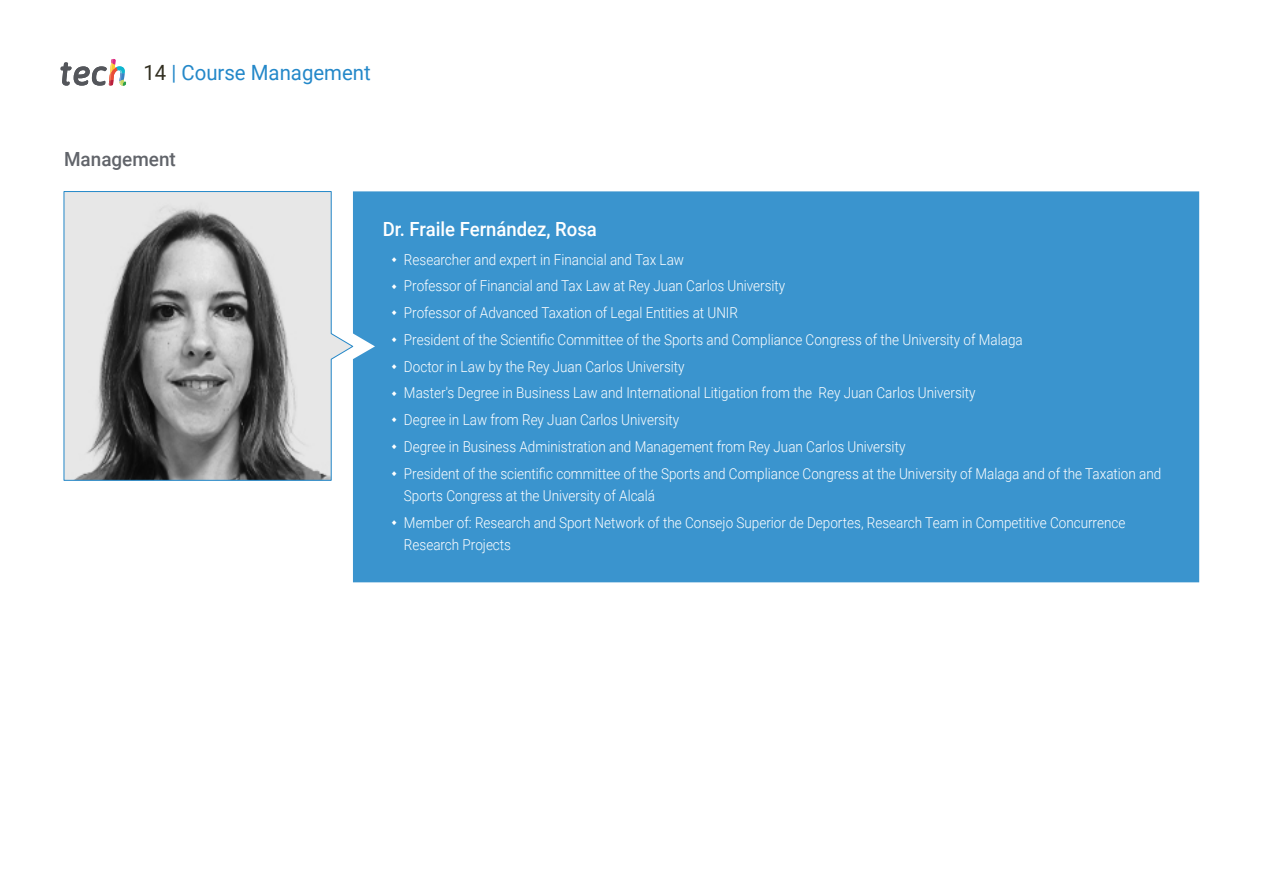
<style>
.page{position:relative;width:1263px;height:893px;background:#fff}
.page>*{position:absolute;margin:0;border:0;box-sizing:border-box;transform-origin:0 0}
.t1{font:21px "Roboto";color:#2488c9}
.t2{font:500 19.5px "Roboto";color:#fff;scale:.95 1}
.t3{font:500 19.5px "Roboto";color:#61646a}
.t4{font:300 15px/26.7px "Roboto";color:#fff;scale:.9 1}
.s1{color:#312e20}
</style>
<div class="page">
<div style="left:353px;top:191px;width:846px;height:391px;background:#3a94ce"></div>
<svg style="left:64px;top:191px;width:289px;height:290px;background:#a5a7a7"></svg>
<svg style="left:61px;top:59px;width:65px;height:27px"></svg>
<svg style="left:392px;top:257px;width:5px;height:5px"></svg>
<svg style="left:392px;top:284px;width:5px;height:5px"></svg>
<svg style="left:392px;top:310px;width:5px;height:5px"></svg>
<svg style="left:392px;top:337px;width:5px;height:5px"></svg>
<svg style="left:392px;top:364px;width:5px;height:5px"></svg>
<svg style="left:392px;top:391px;width:5px;height:5px"></svg>
<svg style="left:392px;top:417px;width:5px;height:5px"></svg>
<svg style="left:392px;top:444px;width:5px;height:5px"></svg>
<svg style="left:392px;top:471px;width:5px;height:5px"></svg>
<svg style="left:392px;top:520px;width:5px;height:5px"></svg>
<h1 class="t1" style="left:144px;top:57px;width:229px"><span class="s1">14</span> | Course Management</h1>
<h2 class="t3" style="left:64px;top:145px;width:113px">Management</h2>
<h2 class="t2" style="left:383px;top:215px;width:227px">Dr. Fraile Fernández, Rosa</h2>
<p class="t4" style="left:404px;top:245px;width:843px">Researcher and expert in Financial and Tax Law<br>Professor of Financial and Tax Law at Rey Juan Carlos University<br>Professor of Advanced Taxation of Legal Entities at UNIR<br>President of the Scientific Committee of the Sports and Compliance Congress of the University of Malaga<br>Doctor in Law by the Rey Juan Carlos University<br>Master's Degree in Business Law and International Litigation from the Rey Juan Carlos University<br>Degree in Law from Rey Juan Carlos University<br>Degree in Business Administration and Management from Rey Juan Carlos University<br>President of the scientific committee of the Sports and Compliance Congress at the University of Malaga and of the Taxation and</p>
<p class="t4" style="left:404px;top:482px;width:803px">Sports Congress at the University of Alcalá<br>Member of: Research and Sport Network of the Consejo Superior de Deportes, Research Team in Competitive Concurrence</p>
<p class="t4" style="left:404px;top:531px;width:121px">Research Projects</p>
</div>
